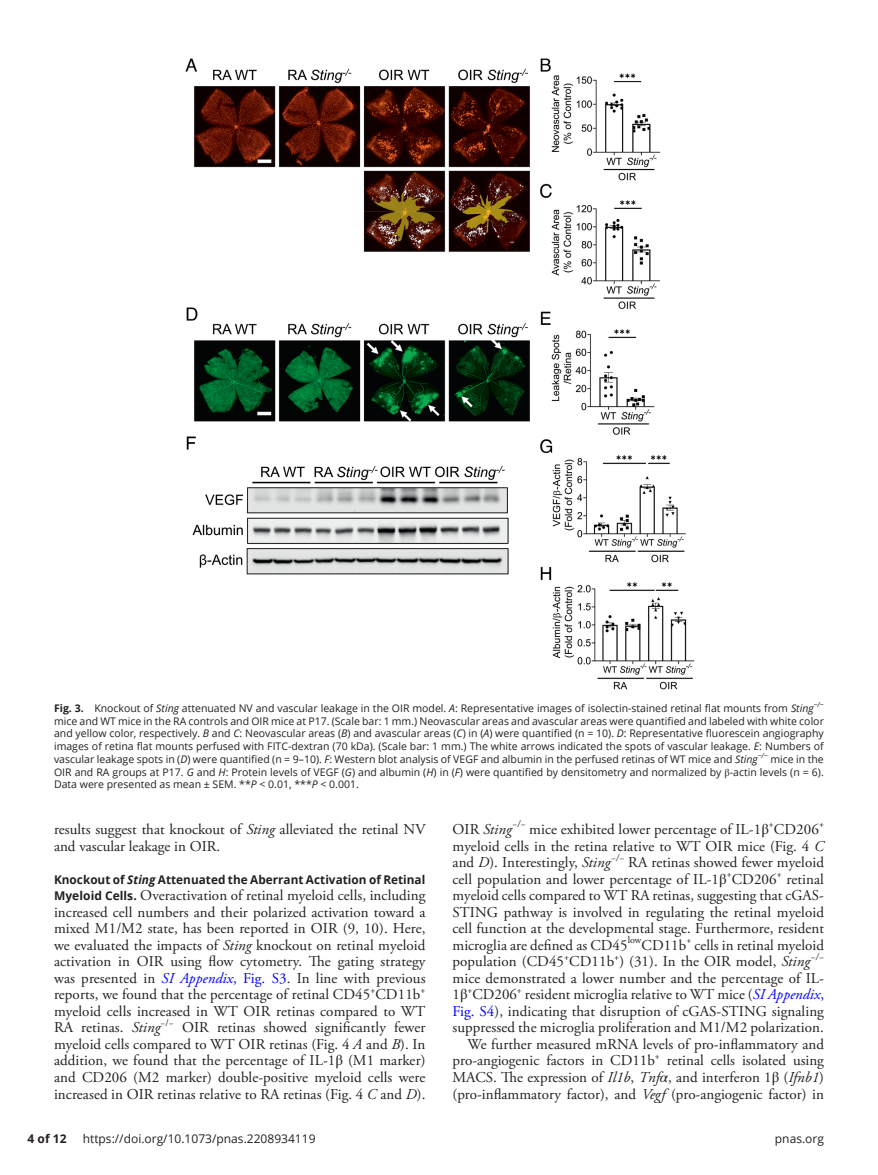
<style>
.page{position:relative;width:878px;height:1175px;background:#fff}
.page>*{position:absolute;margin:0;border:0;box-sizing:border-box;transform-origin:0 0}
.t1{font:15px/16.5px "Adobe Garamond Pro";letter-spacing:.005em;color:#231f20}
.t2{font:italic 15px "Adobe Garamond Pro";letter-spacing:.005em;color:#231f20}
.t3{font:700 12px "Open Sans";color:#231f20}
.t4{font:12px "Open Sans";color:#231f20}
.t5{font:10.5px/12.8px "Open Sans";color:#231f20;text-align:justify}
.t6{font:10.05px "Adobe Garamond Pro";color:#231f20}
.t7{font:italic 10.05px "Adobe Garamond Pro";color:#231f20}
.t8{font:italic 7.05px "Open Sans";color:#231f20}
.s1{font-weight:700}
.s2{font-style:italic}
.s3{font-family:"STIX"}
.s4{font-family:"Open Sans";font-weight:700;font-size:12px}
.s5{font-style:italic;color:#00f}
.s6{color:#00f}
.s7{font-style:normal}
.s8{font-family:"STIX";font-style:italic}
</style>
<div class="page">
<img style="left:185px;top:58px;width:509px;height:631px">
<p class="t5" style="left:54px;top:701px;width:760px"><span class="s1">Fig. 3.</span> Knockout of <span class="s2">Sting</span> attenuated NV and vascular leakage in the OIR model. <span class="s2">A</span>: Representative images of isolectin-stained retinal flat mounts from <span class="s2">Sting</span></p>
<p class="t8" style="left:813px;top:699px;width:12px">−/−</p>
<p class="t5" style="left:54px;top:714px;width:771px">mice and WT mice in the RA controls and OIR mice at P17. (Scale bar: 1 mm.) Neovascular areas and avascular areas were quantified and labeled with white color and yellow color, respectively. <span class="s2">B</span> and <span class="s2">C</span>: Neovascular areas (<span class="s2">B</span>) and avascular areas (<span class="s2">C</span>) in (<span class="s2">A</span>) were quantified (n = 10). <span class="s2">D</span>: Representative fluorescein angiography images of retina flat mounts perfused with FITC-dextran (70 kDa). (Scale bar: 1 mm.) The white arrows indicated the spots of vascular leakage. <span class="s2">E</span>: Numbers of vascular leakage spots in (<span class="s2">D</span>) were quantified (n = 9–10). <span class="s2">F</span>: Western blot analysis of VEGF and albumin in the perfused retinas of WT mice and <span class="s2">Sting</span></p>
<p class="t8" style="left:757px;top:750px;width:12px">−/−</p>
<p class="t5" style="left:54px;top:752px;width:771px;text-indent:716px">mice in the OIR and RA groups at P17. <span class="s2">G</span> and <span class="s2">H</span>: Protein levels of VEGF (<span class="s2">G</span>) and albumin (<span class="s2">H</span>) in (<span class="s2">F</span>) were quantified by densitometry and normalized by <span class="s3">β</span>-actin levels (n = 6).<br>Data were presented as mean ± SEM. **<span class="s2">P</span> &lt; 0.01, ***<span class="s2">P</span> &lt; 0.001.</p>
<p class="t1" style="left:54px;top:822px;width:373px">results suggest that knockout of <span class="s2">Sting</span> alleviated the retinal NV and vascular leakage in OIR.</p>
<p class="t3" style="left:54px;top:871px;width:372px">Knockout of <span class="s2">Sting</span> Attenuated the Aberrant Activation of Retinal</p>
<p class="t1" style="left:54px;top:888px;width:373px;text-align:justify"><span class="s4">Myeloid Cells.</span> Overactivation of retinal myeloid cells, including increased cell numbers and their polarized activation toward a mixed M1/M2 state, has been reported in OIR (9, 10). Here, we evaluated the impacts of <span class="s2">Sting</span> knockout on retinal myeloid activation in OIR using flow cytometry. The gating strategy was presented in <span class="s5">SI Appendix</span><span class="s6">, Fig. S3</span>. In line with previous reports, we found that the percentage of retinal CD45 CD11b</p>
<p class="t6" style="left:370px;top:983px;width:6px">+</p>
<p class="t6" style="left:420px;top:983px;width:6px">+</p>
<p class="t1" style="left:54px;top:1003px;width:373px">myeloid cells increased in WT OIR retinas compared to WT<br>RA retinas. <span class="s2">Sting</span></p>
<p class="t6" style="left:160px;top:1016px;width:15px">−/−</p>
<p class="t1" style="left:54px;top:1020px;width:373px;text-align:justify;text-indent:128px">OIR retinas showed significantly fewer myeloid cells compared to WT OIR retinas (Fig. 4 <span class="s2">A</span> and <span class="s2">B</span>). In addition, we found that the percentage of IL-1<span class="s3">β</span> (M1 marker) and CD206 (M2 marker) double-positive myeloid cells were increased in OIR retinas relative to RA retinas (Fig. 4 <span class="s2">C</span> and <span class="s2">D</span>).</p>
<p class="t7" style="left:511px;top:818px;width:15px">−/−</p>
<p class="t1" style="left:529px;top:822px;width:291px">mice exhibited lower percentage of IL-1<span class="s3">β</span> CD206</p>
<p class="t6" style="left:768px;top:818px;width:6px">+</p>
<p class="t6" style="left:818px;top:818px;width:6px">+</p>
<p class="t1" style="left:452px;top:838px;width:373px">myeloid cells in the retina relative to WT OIR mice (Fig. 4 <span class="s2">C </span>and <span class="s2">D</span>). Interestingly, <span class="s2">Sting</span></p>
<p class="t2" style="left:452px;top:820px;width:61px"><span class="s7">OIR</span> Sting</p>
<p class="t7" style="left:610px;top:851px;width:15px">−/−</p>
<p class="t1" style="left:452px;top:855px;width:373px;text-indent:176px">RA retinas showed fewer myeloid cell population and lower percentage of IL-1<span class="s3">β</span> CD206</p>
<p class="t6" style="left:726px;top:867px;width:6px">+</p>
<p class="t6" style="left:776px;top:867px;width:6px">+</p>
<p class="t1" style="left:452px;top:871px;width:373px;text-align:justify;text-indent:334px">retinal myeloid cells compared to WT RA retinas, suggesting that cGAS-STING pathway is involved in regulating the retinal myeloid cell function at the developmental stage. Furthermore, resident microglia are defined as CD45</p>
<p class="t6" style="left:627px;top:933px;width:15px">low</p>
<p class="t1" style="left:641px;top:937px;width:46px">CD11b</p>
<p class="t6" style="left:686px;top:933px;width:6px">+</p>
<p class="t1" style="left:452px;top:937px;width:373px;text-indent:242px">cells in retinal myeloid population (CD45 CD11b ) (31). In the OIR model, <span class="s2">Sting</span></p>
<p class="t6" style="left:564px;top:950px;width:6px">+</p>
<p class="t6" style="left:614px;top:950px;width:6px">+</p>
<p class="t7" style="left:809px;top:950px;width:15px">−/−</p>
<p class="t1" style="left:452px;top:970px;width:373px">mice demonstrated a lower number and the percentage of IL-<br>1<span class="s3">β</span> CD206</p>
<p class="t6" style="left:467px;top:983px;width:6px">+</p>
<p class="t6" style="left:516px;top:983px;width:6px">+</p>
<p class="t1" style="left:524px;top:987px;width:300px">resident microglia relative to WT mice (<span class="s5">SI Appendix</span><span class="s6">,</span></p>
<p class="t1" style="left:452px;top:1003px;width:373px"><span class="s6">Fig. S4</span>), indicating that disruption of cGAS-STING signaling</p>
<p class="t1" style="left:452px;top:1020px;width:373px">suppressed the microglia proliferation and M1/M2 polarization.</p>
<p class="t1" style="left:467px;top:1036px;width:358px">We further measured mRNA levels of pro-inflammatory and</p>
<p class="t1" style="left:452px;top:1053px;width:204px">pro-angiogenic factors in CD11b</p>
<p class="t6" style="left:654px;top:1049px;width:6px">+</p>
<p class="t1" style="left:452px;top:1053px;width:373px;text-align:justify;text-indent:214px">retinal cells isolated using MACS. The expression of <span class="s2">Il1b</span>, <span class="s2">Tnf</span><span class="s8">α</span>, and interferon 1<span class="s3">β</span> (<span class="s2">Ifnb1</span>) (pro-inflammatory factor), and <span class="s2">Vegf</span> (pro-angiogenic factor) in</p>
<p class="t3" style="left:28px;top:1130px;width:40px">4 of 12</p>
<p class="t4" style="left:83px;top:1130px;width:234px">https://doi.org/10.1073/pnas.2208934119</p>
<p class="t4" style="left:774px;top:1130px;width:51px">pnas.org</p>
</div>
